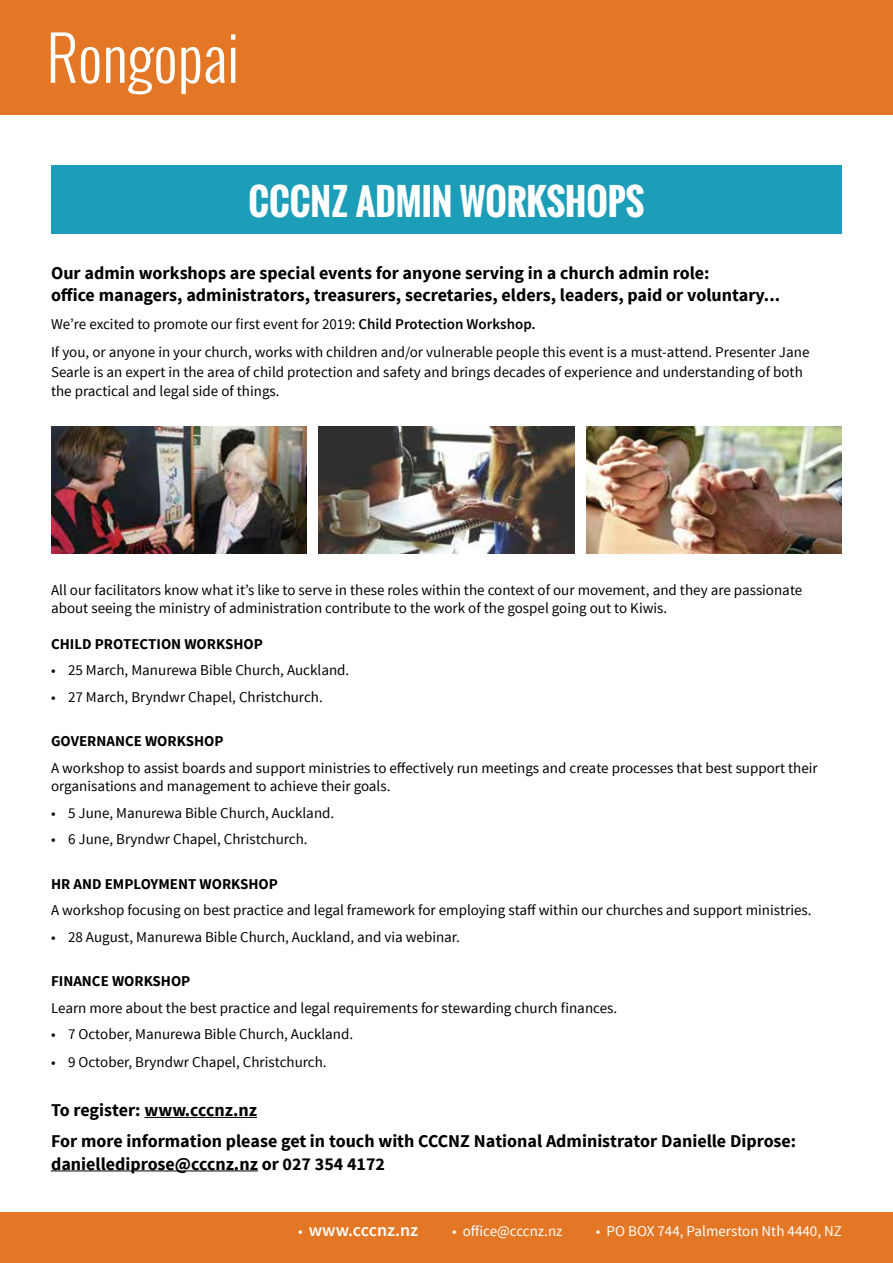
<style>
.page{position:relative;width:893px;height:1263px;background:#fff}
.page>*{position:absolute;margin:0;border:0;box-sizing:border-box;transform-origin:0 0}
.t1{font:300 60px "Oswald";color:#fff}
.t2{font:700 36px "Oswald";color:#fff}
.t3{font:700 18px/22.5px "Source Sans Pro";color:#000}
.t4{font:600 18px "Source Sans Pro";color:#fff}
.t5{font:15px/18px "Source Sans Pro";color:#000}
.t6{font:700 15px "Source Sans Pro";color:#000}
.t7{font:15px "Source Sans Pro";color:#fff}
.s1{font-weight:600}
.s2{font-weight:400;font-size:15px}
</style>
<div class="page">
<div style="left:0;top:0;width:893px;height:115px;background:#e37725"></div>
<div style="left:0;top:1212px;width:893px;height:51px;background:#e37725"></div>
<div style="left:51px;top:166px;width:791px;height:68px;background:#1d9eb8"></div>
<hr style="left:144px;top:1117px;width:113px;height:1px;background:#000">
<hr style="left:51px;top:1170px;width:207px;height:1px;background:#000">
<img style="left:51px;top:426px;width:255px;height:128px">
<img style="left:319px;top:426px;width:255px;height:128px">
<img style="left:587px;top:426px;width:255px;height:128px">
<h1 class="t1" style="left:47px;top:14px;width:194px">Rongopai</h1>
<h2 class="t2" style="left:249px;top:175px;width:397px">CCCNZ ADMIN WORKSHOPS</h2>
<p class="t3" style="left:51px;top:262px;width:731px">Our admin workshops are special events for anyone serving in a church admin role:<br>office managers, administrators, treasurers, secretaries, elders, leaders, paid or voluntary...</p>
<p class="t5" style="left:51px;top:311px;width:760px;line-height:28px">We’re excited to promote our first event for 2019: <span class="s1">Child Protection Workshop.<br></span>If you, or anyone in your church, works with children and/or vulnerable people this event is a must-attend. Presenter Jane</p>
<p class="t5" style="left:51px;top:362px;width:753px;line-height:19.5px">Searle is an expert in the area of child protection and safety and brings decades of experience and understanding of both the practical and legal side of things.</p>
<p class="t5" style="left:51px;top:581px;width:753px">All our facilitators know what it’s like to serve in these roles within the context of our movement, and they are passionate about seeing the ministry of administration contribute to the work of the gospel going out to Kiwis.</p>
<p class="t6" style="left:51px;top:634px;width:213px">CHILD PROTECTION WORKSHOP</p>
<p class="t5" style="left:51px;top:662px;width:300px">• 25 March, Manurewa Bible Church, Auckland.</p>
<p class="t5" style="left:51px;top:688px;width:273px">• 27 March, Bryndwr Chapel, Christchurch.</p>
<p class="t6" style="left:51px;top:732px;width:174px">GOVERNANCE WORKSHOP</p>
<p class="t5" style="left:51px;top:759px;width:768px">A workshop to assist boards and support ministries to effectively run meetings and create processes that best support their organisations and management to achieve their goals.</p>
<p class="t5" style="left:51px;top:804px;width:285px">• 5 June, Manurewa Bible Church, Auckland.</p>
<p class="t5" style="left:51px;top:830px;width:258px">• 6 June, Bryndwr Chapel, Christchurch.</p>
<p class="t6" style="left:51px;top:874px;width:228px">HR AND EMPLOYMENT WORKSHOP</p>
<p class="t5" style="left:51px;top:901px;width:762px">A workshop focusing on best practice and legal framework for employing staff within our churches and support ministries.</p>
<p class="t5" style="left:51px;top:928px;width:410px">• 28 August, Manurewa Bible Church, Auckland, and via webinar.</p>
<p class="t6" style="left:51px;top:971px;width:141px">FINANCE WORKSHOP</p>
<p class="t5" style="left:51px;top:999px;width:568px">Learn more about the best practice and legal requirements for stewarding church finances.</p>
<p class="t5" style="left:51px;top:1025px;width:304px">• 7 October, Manurewa Bible Church, Auckland.</p>
<p class="t5" style="left:51px;top:1053px;width:277px">• 9 October, Bryndwr Chapel, Christchurch.</p>
<p class="t3" style="left:51px;top:1095px;width:747px;line-height:31px">To register: www.cccnz.nz<br>For more information please get in touch with CCCNZ National Administrator Danielle Diprose:</p>
<p class="t3" style="left:51px;top:1153px;width:336px">daniellediprose@cccnz.nz or 027 354 4172</p>
<p class="t4" style="left:298px;top:1219px;width:121px"><span class="s2">•</span> www.cccnz.nz</p>
<p class="t7" style="left:452px;top:1222px;width:112px">• office@cccnz.nz</p>
<p class="t7" style="left:596px;top:1222px;width:247px">• PO BOX 744, Palmerston Nth 4440, NZ</p>
</div>
